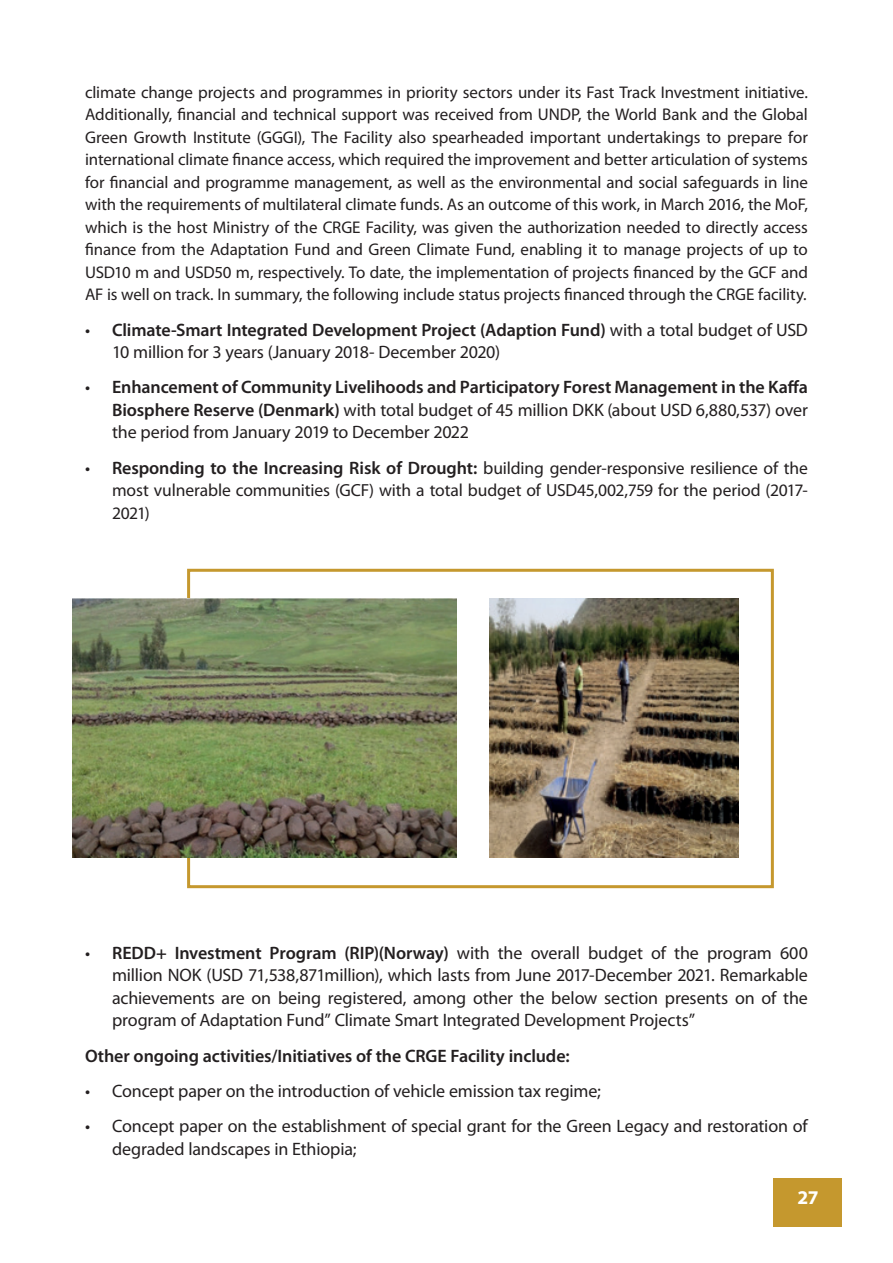
<style>
.page{position:relative;width:893px;height:1263px;background:#fff}
.page>*{position:absolute;margin:0;border:0;box-sizing:border-box;transform-origin:0 0}
.t1{font:700 19.5px "Myriad Pro";color:#fff}
.t2{font:18px/22.5px "Myriad Pro";letter-spacing:-.01em;color:#231f20}
.t3{font:600 18px/22.5px "Myriad Pro";letter-spacing:-.005em;color:#231f20;text-align:justify}
.t4{font:17.55px/22.5px "Myriad Pro";letter-spacing:-.01em;color:#231f20}
.t5{font:16.95px/22.5px "Myriad Pro";letter-spacing:-.005em;color:#231f20;text-align:justify}
.s1{font-weight:600}
.s2{font-weight:400}
.s3{font-weight:400;font-size:17.55px}
</style>
<div class="page">
<div style="left:774px;top:1178px;width:68px;height:48px;background:#c5982e"></div>
<div style="left:187px;top:569px;width:587px;height:319px;border:3px solid #c5982e"></div>
<img style="left:72px;top:598px;width:384px;height:260px">
<img style="left:489px;top:598px;width:250px;height:260px">
<p class="t5" style="left:85px;top:81px;width:724px">climate change projects and programmes in priority sectors under its Fast Track Investment initiative.<br>Additionally, financial and technical support was received from UNDP, the World Bank and the Global Green Growth Institute (GGGI), The Facility also spearheaded important undertakings to prepare for international climate finance access, which required the improvement and better articulation of systems for financial and programme management, as well as the environmental and social safeguards in line with the requirements of multilateral climate funds. As an outcome of this work, in March 2016, the MoF, which is the host Ministry of the CRGE Facility, was given the authorization needed to directly access finance from the Adaptation Fund and Green Climate Fund, enabling it to manage projects of up to USD10 m and USD50 m, respectively. To date, the implementation of projects financed by the GCF and AF is well on track. In summary, the following include status projects financed through the CRGE facility.</p>
<p class="t2" style="left:112px;top:318px;width:697px;text-indent:-27px">• <span class="s1">Climate-Smart Integrated Development Project (Adaption Fund)</span> with a total budget of USD<br>10 million for 3 years (January 2018- December 2020)</p>
<p class="t3" style="left:112px;top:376px;width:697px;text-indent:-27px"><span class="s2">•</span> Enhancement of Community Livelihoods and Participatory Forest Management in the Kaffa Biosphere Reserve (Denmark) <span class="s2">with total budget of 45 million DKK (about USD 6,880,537) over the period from January 2019 to December 2022</span></p>
<p class="t3" style="left:85px;top:456px;width:724px"><span class="s2">•</span> Responding to the Increasing Risk of Drought: <span class="s2">b</span><span class="s3">uilding gender-responsive resilience of the</span></p>
<p class="t4" style="left:112px;top:479px;width:697px">most vulnerable communities (GCF) with a total budget of USD45,002,759 for the period (2017-<br>2021)</p>
<p class="t2" style="left:112px;top:941px;width:697px;text-align:justify;text-indent:-27px">• <span class="s1">REDD+ Investment Program (RIP)(Norway)</span> with the overall budget of the program 600 million NOK (USD 71,538,871million), which lasts from June 2017-December 2021. Remarkable achievements are on being registered, among other the below section presents on of the program of Adaptation Fund” Climate Smart Integrated Development Projects”</p>
<p class="t3" style="left:85px;top:1044px;width:486px">Other ongoing activities/Initiatives of the CRGE Facility include:</p>
<p class="t2" style="left:85px;top:1079px;width:517px">• Concept paper on the introduction of vehicle emission tax regime;</p>
<p class="t2" style="left:112px;top:1114px;width:697px;text-indent:-27px">• Concept paper on the establishment of special grant for the Green Legacy and restoration of degraded landscapes in Ethiopia;</p>
<p class="t1" style="left:797px;top:1184px;width:23px">27</p>
</div>
